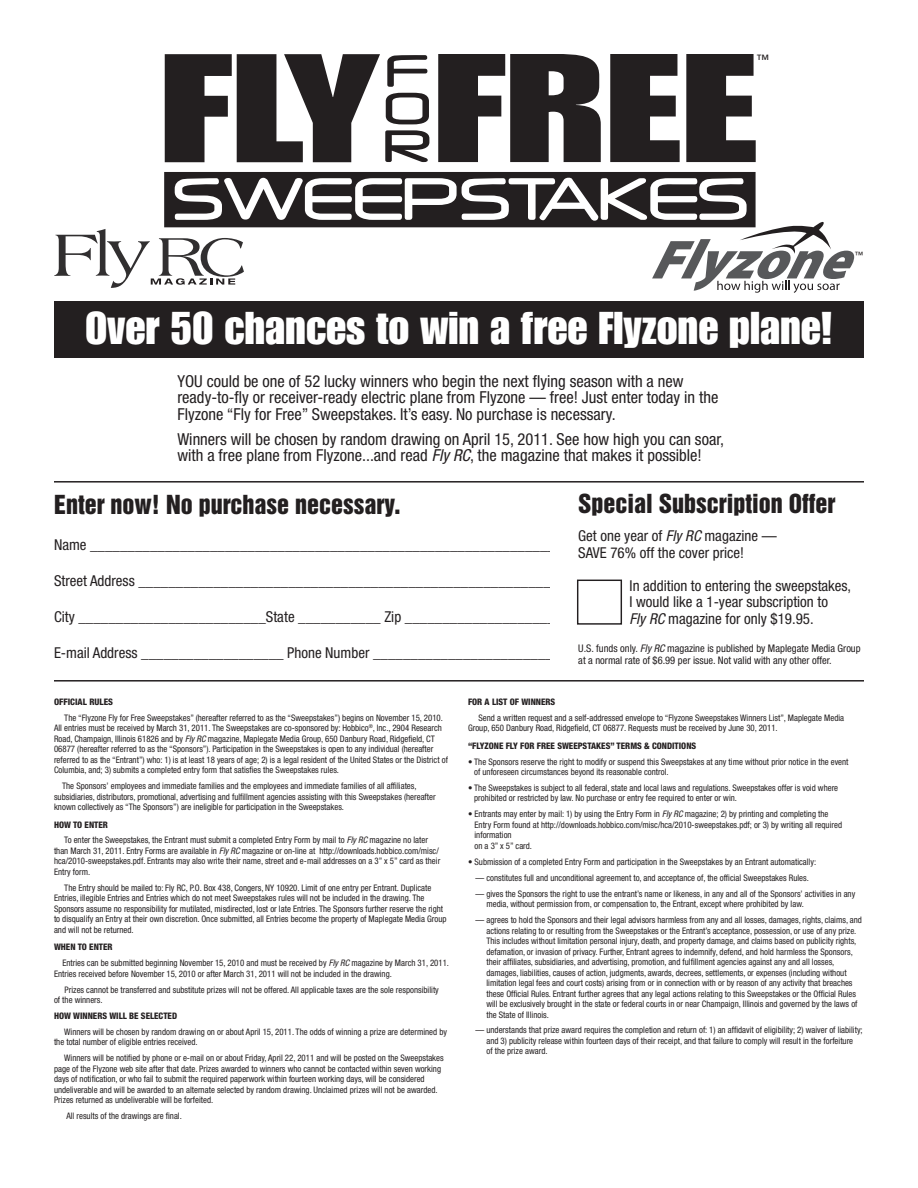
<style>
.page{position:relative;width:918px;height:1188px;background:#fff}
.page>*{position:absolute;margin:0;border:0;box-sizing:border-box;transform-origin:0 0}
.t1{font:45px "Impact";color:#fff}
.t2{font:24px "Helvetica Inserat";color:#231f20}
.t3{font:condensed 16.5px/16.5px "Helvetica Neue";color:#231f20}
.t4{font:condensed 15px/16.5px "Helvetica Neue";color:#231f20}
.t5{font:13.05px "Helvetica";color:#231f20}
.t6{font:condensed 10.5px/12px "Helvetica Neue";color:#231f20}
.t7{font:condensed 9px/10.5px "Helvetica Neue";color:#231f20}
.t8{font:800 condensed 9px "Helvetica Neue";color:#231f20}
.t9{font:8.7px "Helvetica";color:#231f20}
.s1{font-style:italic}
.s2{font-weight:800}
</style>
<div class="page">
<svg style="left:438px;top:54px;width:163px;height:108px"></svg>
<svg style="left:610px;top:54px;width:70px;height:108px"></svg>
<svg style="left:686px;top:54px;width:70px;height:108px"></svg>
<svg style="left:165px;top:54px;width:264px;height:108px"></svg>
<svg style="left:54px;top:172px;width:800px;height:121px"></svg>
<div style="left:577px;top:580px;width:45px;height:45px;border:1px solid #231f20"></div>
<div style="left:54px;top:301px;width:810px;height:57px;background:#231f20"></div>
<hr style="left:54px;top:481px;width:810px;height:2px;background:#231f20">
<hr style="left:54px;top:680px;width:810px;height:2px;background:#231f20">
<h3 class="t5" style="left:756px;top:52px;width:15px">™</h3>
<h1 class="t1" style="left:85px;top:301px;width:749px">Over 50 chances to win a free Flyzone plane!</h1>
<p class="t3" style="left:177px;top:372px;width:542px">YOU could be one of 52 lucky winners who begin the next flying season with a new ready-to-fly or receiver-ready electric plane from Flyzone — free! Just enter today in the<br>Flyzone “Fly for Free” Sweepstakes. It’s easy. No purchase is necessary.</p>
<h3 class="t3" style="left:177px;top:431px;width:548px">Winners will be chosen by random drawing on April 15, 2011. See how high you can soar, with a free plane from Flyzone...and read <span class="s1">Fly RC</span>, the magazine that makes it possible!</h3>
<p class="t9" style="left:855px;top:250px;width:10px">™</p>
<h2 class="t2" style="left:54px;top:491px;width:348px">Enter now! No purchase necessary.</h2>
<h3 class="t4" style="left:54px;top:537px;width:503px">Name ______________________________________________________________</h3>
<h3 class="t4" style="left:54px;top:573px;width:498px">Street Address _______________________________________________________</h3>
<h3 class="t4" style="left:54px;top:609px;width:502px">City _________________________State ___________ Zip ____________________</h3>
<h3 class="t4" style="left:54px;top:645px;width:501px">E-mail Address ___________________ Phone Number ________________________</h3>
<h2 class="t2" style="left:578px;top:489px;width:259px">Special Subscription Offer</h2>
<h3 class="t4" style="left:578px;top:528px;width:200px">Get one year of <span class="s1">Fly RC</span> magazine —<br>SAVE 76% off the cover price!</h3>
<h3 class="t4" style="left:630px;top:577px;width:223px">In addition to entering the sweepstakes,<br>I would like a 1-year subscription to<br><span class="s1">Fly RC</span> magazine for only $19.95.</h3>
<p class="t6" style="left:578px;top:642px;width:284px">U.S. funds only. <span class="s1">Fly RC</span> magazine is published by Maplegate Media Group at a normal rate of $6.99 per issue. Not valid with any other offer.</p>
<p class="t8" style="left:54px;top:696px;width:61px">OFFICIAL RULES</p>
<p class="t7" style="left:54px;top:712px;width:395px;text-indent:10px">The “Flyzone Fly for Free Sweepstakes” (hereafter referred to as the “Sweepstakes”) begins on November 15, 2010.<br>All entries must be received by March 31, 2011. The Sweepstakes are co-sponsored by: Hobbico<sup>®</sup>, Inc., 2904 Research Road, Champaign, Illinois 61826 and by <span class="s1">Fly RC</span> magazine, Maplegate Media Group, 650 Danbury Road, Ridgefield, CT 06877 (hereafter referred to as the “Sponsors”). Participation in the Sweepstakes is open to any individual (hereafter referred to as the “Entrant”) who: 1) is at least 18 years of age; 2) is a legal resident of the United States or the District of Columbia, and; 3) submits a completed entry form that satisfies the Sweepstakes rules.</p>
<p class="t7" style="left:54px;top:781px;width:383px;text-indent:8px">The Sponsors’ employees and immediate families and the employees and immediate families of all affiliates, subsidiaries, distributors, promotional, advertising and fulfillment agencies assisting with this Sweepstakes (hereafter known collectively as “The Sponsors”) are ineligible for participation in the Sweepstakes.</p>
<p class="t7" style="left:64px;top:816px;width:365px;line-height:15.9px;text-indent:-10px"><span class="s2">HOW TO ENTER<br></span>To enter the Sweepstakes, the Entrant must submit a completed Entry Form by mail to <span class="s1">Fly RC</span> magazine no later</p>
<p class="t7" style="left:54px;top:845px;width:388px">than March 31, 2011. Entry Forms are available in <span class="s1">Fly RC</span> magazine or on-line at http://downloads.hobbico.com/misc/ hca/2010-sweepstakes.pdf. Entrants may also write their name, street and e-mail addresses on a 3” x 5” card as their<br>Entry form.</p>
<p class="t7" style="left:54px;top:882px;width:394px;text-indent:10px">The Entry should be mailed to: Fly RC, P.O. Box 438, Congers, NY 10920. Limit of one entry per Entrant. Duplicate Entries, illegible Entries and Entries which do not meet Sweepstakes rules will not be included in the drawing. The Sponsors assume no responsibility for mutilated, misdirected, lost or late Entries. The Sponsors further reserve the right to disqualify an Entry at their own discretion. Once submitted, all Entries become the property of Maplegate Media Group and will not be returned.</p>
<p class="t7" style="left:62px;top:939px;width:388px;line-height:15.9px;text-indent:-8px"><span class="s2">WHEN TO ENTER<br></span>Entries can be submitted beginning November 15, 2010 and must be received by <span class="s1">Fly RC</span> magazine by March 31, 2011.</p>
<p class="t7" style="left:65px;top:965px;width:376px;line-height:15.9px;text-indent:-11px">Entries received before November 15, 2010 or after March 31, 2011 will not be included in the drawing.<br>Prizes cannot be transferred and substitute prizes will not be offered. All applicable taxes are the sole responsibility</p>
<p class="t7" style="left:54px;top:995px;width:50px">of the winners.</p>
<p class="t8" style="left:54px;top:1010px;width:45px">HOW WINNERS</p>
<p class="t8" style="left:109px;top:1010px;width:6px">WILL</p>
<p class="t8" style="left:129px;top:1010px;width:22px">BE SELEC</p>
<p class="t8" style="left:163px;top:1010px;width:15px">TED</p>
<p class="t7" style="left:54px;top:1026px;width:395px;text-indent:10px">Winners will be chosen by random drawing on or about April 15, 2011. The odds of winning a prize are determined by the total number of eligible entries received.</p>
<p class="t7" style="left:54px;top:1053px;width:391px;text-indent:10px">Winners will be notified by phone or e-mail on or about Friday, April 22, 2011 and will be posted on the Sweepstakes page of the Flyzone web site after that date. Prizes awarded to winners who cannot be contacted within seven working days of notification, or who fail to submit the required paperwork within fourteen working days, will be considered undeliverable and will be awarded to an alternate selected by random drawing. Unclaimed prizes will not be awarded.<br>Prizes returned as undeliverable will be forfeited.</p>
<p class="t7" style="left:66px;top:1111px;width:117px">All results of the drawings are final.</p>
<p class="t8" style="left:468px;top:696px;width:79px">FOR A LIST OF WINNERS</p>
<p class="t7" style="left:468px;top:712px;width:378px;text-indent:11px">Send a written request and a self-addressed envelope to “Flyzone Sweepstakes Winners List”, Maplegate Media<br>Group, 650 Danbury Road, Ridgefield, CT 06877. Requests must be received by June 30, 2011.</p>
<p class="t8" style="left:468px;top:740px;width:58px">“FLYZONE FLY FOR</p>
<p class="t8" style="left:537px;top:740px;width:10px">FREE</p>
<p class="t8" style="left:557px;top:740px;width:140px">SWEEPSTAKES” TERMS &amp; CONDITIONS</p>
<p class="t7" style="left:474px;top:756px;width:376px;text-indent:-6px">• The Sponsors reserve the right to modify or suspend this Sweepstakes at any time without prior notice in the event of unforeseen circumstances beyond its reasonable control.</p>
<p class="t7" style="left:474px;top:782px;width:366px;text-indent:-6px">• The Sweepstakes is subject to all federal, state and local laws and regulations. Sweepstakes offer is void where prohibited or restricted by law. No purchase or entry fee required to enter or win.</p>
<p class="t7" style="left:475px;top:809px;width:369px;text-indent:-7px">• Entrants may enter by mail: 1) by using the Entry Form in <span class="s1">Fly RC</span> magazine; 2) by printing and completing the Entry Form found at http://downloads.hobbico.com/misc/hca/2010-sweepstakes.pdf; or 3) by writing all required information<br>on a 3” x 5” card.</p>
<p class="t7" style="left:468px;top:856px;width:350px">• Submission of a completed Entry Form and participation in the Sweepstakes by an Entrant automatically:</p>
<p class="t7" style="left:475px;top:872px;width:335px">— constitutes full and unconditional agreement to, and acceptance of, the official Sweepstakes Rules.</p>
<p class="t7" style="left:486px;top:888px;width:370px;text-indent:-11px">— gives the Sponsors the right to use the entrant’s name or likeness, in any and all of the Sponsors’ activities in any media, without permission from, or compensation to, the Entrant, except where prohibited by law.</p>
<p class="t7" style="left:486px;top:915px;width:377px;text-indent:-11px">— agrees to hold the Sponsors and their legal advisors harmless from any and all losses, damages, rights, claims, and actions relating to or resulting from the Sweepstakes or the Entrant’s acceptance, possession, or use of any prize.<br>This includes without limitation personal injury, death, and property damage, and claims based on publicity rights, defamation, or invasion of privacy. Further, Entrant agrees to indemnify, defend, and hold harmless the Sponsors, their affiliates, subsidiaries, and advertising, promotion, and fulfillment agencies against any and all losses, damages, liabilities, causes of action, judgments, awards, decrees, settlements, or expenses (including without limitation legal fees and court costs) arising from or in connection with or by reason of any activity that breaches these Official Rules. Entrant further agrees that any legal actions relating to this Sweepstakes or the Official Rules will be exclusively brought in the state or federal courts in or near Champaign, Illinois and governed by the laws of the State of Illinois.</p>
<p class="t7" style="left:486px;top:1025px;width:378px;text-indent:-11px">— understands that prize award requires the completion and return of: 1) an affidavit of eligibility; 2) waiver of liability; and 3) publicity release within fourteen days of their receipt, and that failure to comply will result in the forfeiture<br>of the prize award.</p>
</div>
